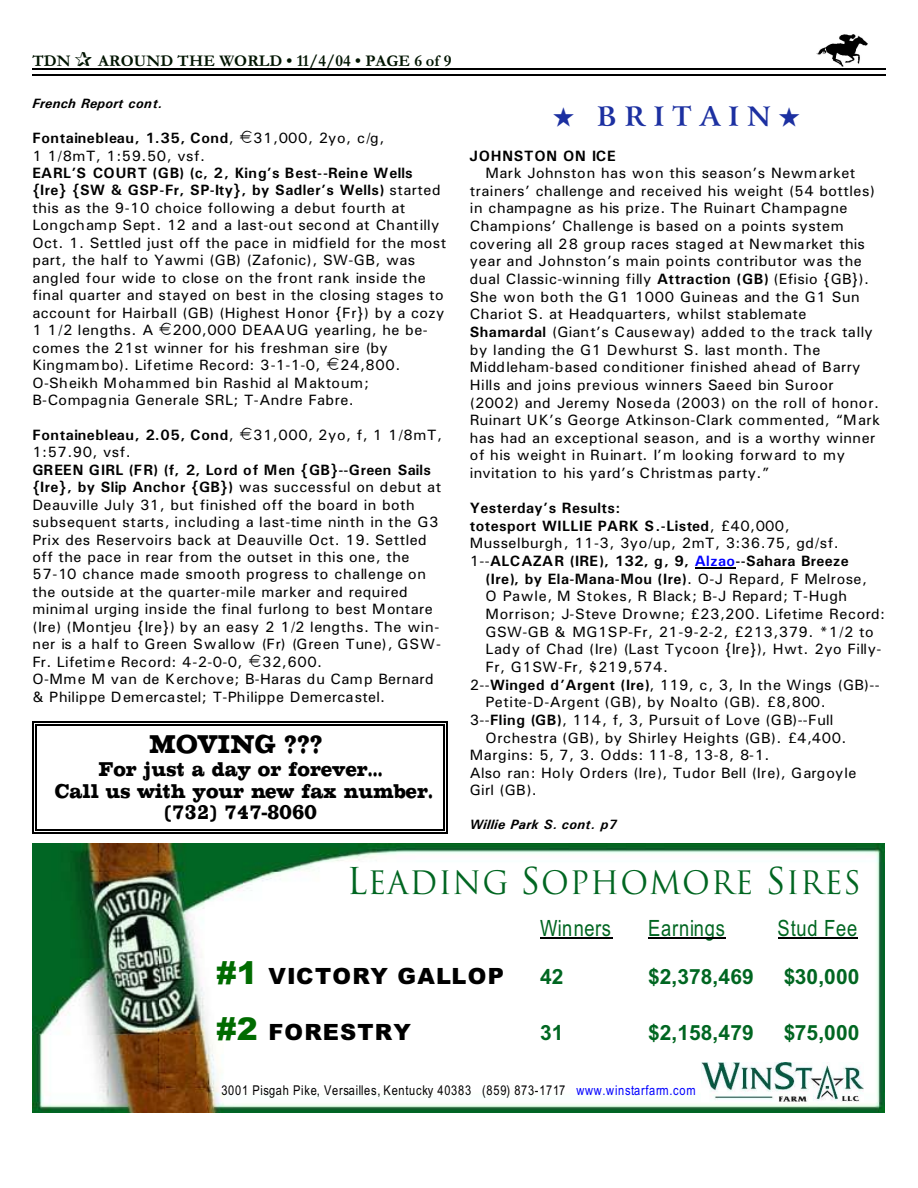
<style>
.page{position:relative;width:918px;height:1188px;background:#fff}
.page>*{position:absolute;margin:0;border:0;box-sizing:border-box;transform-origin:0 0}
.t1{font:31.35px "Trajan";letter-spacing:.005em;color:#006621}
.t2{font:27px "Chesterfield Condensed";letter-spacing:.005em;color:#000}
.t3{font:700 27px "Arrus BT";letter-spacing:.295em;color:#1c30a1}
.t4{font:900 22.35px "Arial";letter-spacing:.05em;color:#000}
.t5{font:22.35px "Arial Narrow";letter-spacing:.035em;color:#006621}
.t6{font:21px/21.8px "Chesterfield Condensed";letter-spacing:.005em;color:#000;text-align:center}
.t7{font:700 21px "Arial";letter-spacing:.005em;color:#006621}
.t8{font:700 16.5px "Garamond";letter-spacing:.005em;color:#001400}
.t9{font:15px/17.4px "Univers";letter-spacing:.03em;color:#000}
.t10{font:700 15px "Univers";letter-spacing:.03em;color:#000}
.t11{font:15px "Univers";letter-spacing:.01em;color:#000}
.t12{font:700 15px "Univers";letter-spacing:.05em;color:#000}
.t13{font:13.5px "Arial Narrow";letter-spacing:.055em;color:#000}
.t14{font:italic 700 13.5px "Univers";letter-spacing:.025em;color:#000}
.s1{font-weight:400}
.s2{font-weight:700}
.s3{color:#00f}
.s4{font-size:36px}
.s5{font-size:31.35px;color:#006b00}
</style>
<div class="page">
<img style="left:817px;top:35px;width:51px;height:31px">
<hr style="left:32px;top:68px;width:853px;height:1px;background:#000">
<hr style="left:32px;top:75px;width:853px;height:1px;background:#000">
<img style="left:32px;top:844px;width:852px;height:268px">
<img style="left:702px;top:1063px;width:162px;height:39px">
<hr style="left:540px;top:938px;width:72px;height:1px;background:#000">
<hr style="left:648px;top:938px;width:78px;height:1px;background:#000">
<hr style="left:778px;top:938px;width:80px;height:1px;background:#000">
<hr style="left:35px;top:724px;width:2px;height:106px;background:#000">
<hr style="left:444px;top:724px;width:1px;height:106px;background:#000">
<hr style="left:35px;top:724px;width:410px;height:1px;background:#000">
<hr style="left:35px;top:829px;width:410px;height:2px;background:#000">
<hr style="left:32px;top:721px;width:2px;height:112px;background:#000">
<hr style="left:447px;top:721px;width:1px;height:112px;background:#000">
<hr style="left:32px;top:721px;width:416px;height:1px;background:#000">
<hr style="left:32px;top:832px;width:416px;height:1px;background:#000">
<hr style="left:695px;top:568px;width:40px;height:1px;background:#000">
<p class="t8" style="left:32px;top:55px;width:40px">TDN</p>
<p class="t8" style="left:98px;top:55px;width:355px">AROUND THE WORLD • 11/4/04 • PAGE 6 of 9</p>
<p class="t14" style="left:32px;top:99px;width:132px">French Report cont.</p>
<p class="t10" style="left:32px;top:133px;width:203px">Fontainebleau, 1.35, Cond<span class="s1">,</span></p>
<p class="t9" style="left:253px;top:131px;width:133px">31,000, 2yo, c/g,</p>
<p class="t9" style="left:32px;top:148px;width:174px">1 1/8mT, 1:59.50, vsf.</p>
<p class="t9" style="left:32px;top:165px;width:415px"><span class="s2">EARL’S COURT (GB) (c, 2, King’s Best--Reine Wells {Ire} {SW &amp; GSP-Fr, SP-Ity}, by Sadler’s Wells)</span> started this as the 9-10 choice following a debut fourth at Longchamp Sept. 12 and a last-out second at Chantilly Oct. 1. Settled just off the pace in midfield for the most part, the half to Yawmi (GB) (Zafonic), SW-GB, was angled four wide to close on the front rank inside the final quarter and stayed on best in the closing stages to account for Hairball (GB) (Highest Honor {Fr}) by a cozy 1 1/2 lengths. A</p>
<p class="t9" style="left:32px;top:323px;width:397px;text-indent:140px">200,000 DEAAUG yearling, he be&shy;comes the 21st winner for his freshman sire (by<br>Kingmambo). Lifetime Record: 3-1-1-0,</p>
<p class="t9" style="left:32px;top:358px;width:370px;text-indent:308px">24,800.<br>O-Sheikh Mohammed bin Rashid al Maktoum;<br>B-Compagnia Generale SRL; T-Andre Fabre.</p>
<p class="t10" style="left:32px;top:430px;width:203px">Fontainebleau, 2.05, Cond<span class="s1">,</span></p>
<p class="t9" style="left:253px;top:427px;width:190px">31,000, 2yo, f, 1 1/8mT,</p>
<p class="t9" style="left:32px;top:445px;width:100px">1:57.90, vsf.</p>
<p class="t9" style="left:32px;top:462px;width:410px"><span class="s2">GREEN GIRL (FR) (f, 2, Lord of Men {GB}--Green Sails {Ire}, by Slip Anchor {GB})</span> was successful on debut at Deauville July 31, but finished off the board in both subsequent starts, including a last-time ninth in the G3<br>Prix des Reservoirs back at Deauville Oct. 19. Settled off the pace in rear from the outset in this one, the 57-10 chance made smooth progress to challenge on the outside at the quarter-mile marker and required minimal urging inside the final furlong to best Montare (Ire) (Montjeu {Ire}) by an easy 2 1/2 lengths. The win&shy;ner is a half to Green Swallow (Fr) (Green Tune), GSW-Fr. Lifetime Record: 4-2-0-0,</p>
<p class="t9" style="left:32px;top:654px;width:403px;text-indent:230px">32,600.<br>O-Mme M van de Kerchove; B-Haras du Camp Bernard &amp; Philippe Demercastel; T-Philippe Demercastel.</p>
<h2 class="t2" style="left:149px;top:730px;width:175px">MOVING ???</h2>
<h3 class="t6" style="left:55px;top:759px;width:380px">For just a day or forever...<br>Call us with your new fax number. (732) 747-8060</h3>
<h2 class="t3" style="left:553px;top:106px;width:248px">★ BRITAIN★</h2>
<p class="t12" style="left:470px;top:150px;width:147px">JOHNSTON ON ICE</p>
<p class="t9" style="left:470px;top:166px;width:412px;text-indent:16px">Mark Johnston has won this season’s Newmarket trainers’ challenge and received his weight (54 bottles) in champagne as his prize. The Ruinart Champagne Champions’ Challenge is based on a points system covering all 28 group races staged at Newmarket this year and Johnston’s main points contributor was the dual Classic-winning filly <span class="s2">Attraction (GB)</span> (Efisio {GB}).<br>She won both the G1 1000 Guineas and the G1 Sun Chariot S. at Headquarters, whilst stablemate <span class="s2">Shamardal</span> (Giant’s Causeway) added to the track tally by landing the G1 Dewhurst S. last month. The Middleham-based conditioner finished ahead of Barry Hills and joins previous winners Saeed bin Suroor (2002) and Jeremy Noseda (2003) on the roll of honor.<br>Ruinart UK’s George Atkinson-Clark commented, “Mark has had an exceptional season, and is a worthy winner of his weight in Ruinart. I’m looking forward to my invitation to his yard’s Christmas party.”</p>
<p class="t10" style="left:470px;top:503px;width:152px">Yesterday’s Results:</p>
<p class="t10" style="left:470px;top:520px;width:322px">totesport WILLIE PARK S.-Listed<span class="s1">, £40,000,</span></p>
<p class="t9" style="left:470px;top:536px;width:371px">Musselburgh, 11-3, 3yo/up, 2mT, 3:36.75, gd/sf.</p>
<p class="t10" style="left:470px;top:556px;width:381px"><span class="s1">1--</span>ALCAZAR (IRE), 132, g, 9, <span class="s3">Alzao</span>--Sahara Breeze</p>
<p class="t10" style="left:485px;top:573px;width:383px">(Ire), by Ela-Mana-Mou (Ire)<span class="s1">. O-J Repard, F Melrose,</span></p>
<p class="t9" style="left:485px;top:589px;width:363px">O Pawle, M Stokes, R Black; B-J Repard; T-Hugh</p>
<p class="t9" style="left:485px;top:606px;width:401px">Morrison; J-Steve Drowne; £23,200. Lifetime Record:</p>
<p class="t9" style="left:485px;top:624px;width:390px">GSW-GB &amp; MG1SP-Fr, 21-9-2-2, £213,379. *1/2 to</p>
<p class="t9" style="left:485px;top:642px;width:398px">Lady of Chad (Ire) (Last Tycoon {Ire}), Hwt. 2yo Filly-</p>
<p class="t9" style="left:485px;top:659px;width:184px">Fr, G1SW-Fr, $219,574.</p>
<p class="t9" style="left:470px;top:677px;width:411px">2--<span class="s2">Winged d’Argent (Ire)</span>, 119, c, 3, In the Wings (GB)--</p>
<p class="t9" style="left:485px;top:695px;width:342px">Petite-D-Argent (GB), by Noalto (GB). £8,800.</p>
<p class="t11" style="left:470px;top:715px;width:365px">3--<span class="s2">Fling (GB)</span>, 114, f, 3, Pursuit of Love (GB)--Full</p>
<p class="t9" style="left:485px;top:730px;width:363px">Orchestra (GB), by Shirley Heights (GB). £4,400.</p>
<p class="t9" style="left:470px;top:748px;width:301px">Margins: 5, 7, 3. Odds: 11-8, 13-8, 8-1.</p>
<p class="t11" style="left:470px;top:767px;width:388px">Also ran: Holy Orders (Ire), Tudor Bell (Ire), Gargoyle</p>
<p class="t9" style="left:470px;top:783px;width:69px">Girl (GB).</p>
<p class="t14" style="left:470px;top:820px;width:149px">Willie Park S. cont. p7</p>
<h1 class="t1" style="left:347px;top:865px;width:516px"><span class="s4">L</span>EADING <span class="s4">S</span>OPHOMORE <span class="s4">S</span>IRES</h1>
<h3 class="t5" style="left:540px;top:920px;width:72px">Winners</h3>
<h3 class="t5" style="left:648px;top:920px;width:79px">Earnings</h3>
<h3 class="t5" style="left:778px;top:920px;width:81px">Stud Fee</h3>
<h3 class="t4" style="left:216px;top:968px;width:290px"><span class="s5">#1</span> VICTORY GALLOP</h3>
<h3 class="t7" style="left:540px;top:969px;width:25px">42</h3>
<h3 class="t7" style="left:648px;top:969px;width:107px">$2,378,469</h3>
<h3 class="t7" style="left:784px;top:969px;width:77px">$30,000</h3>
<h3 class="t4" style="left:216px;top:1024px;width:197px"><span class="s5">#2</span> FORESTRY</h3>
<h3 class="t7" style="left:540px;top:1025px;width:25px">31</h3>
<h3 class="t7" style="left:648px;top:1025px;width:107px">$2,158,479</h3>
<h3 class="t7" style="left:784px;top:1025px;width:77px">$75,000</h3>
<p class="t13" style="left:221px;top:1086px;width:476px">3001 Pisgah Pike, Versailles, Kentucky 40383 (859) 873-1717 <span class="s3">www.winstarfarm.com</span></p>
</div>
